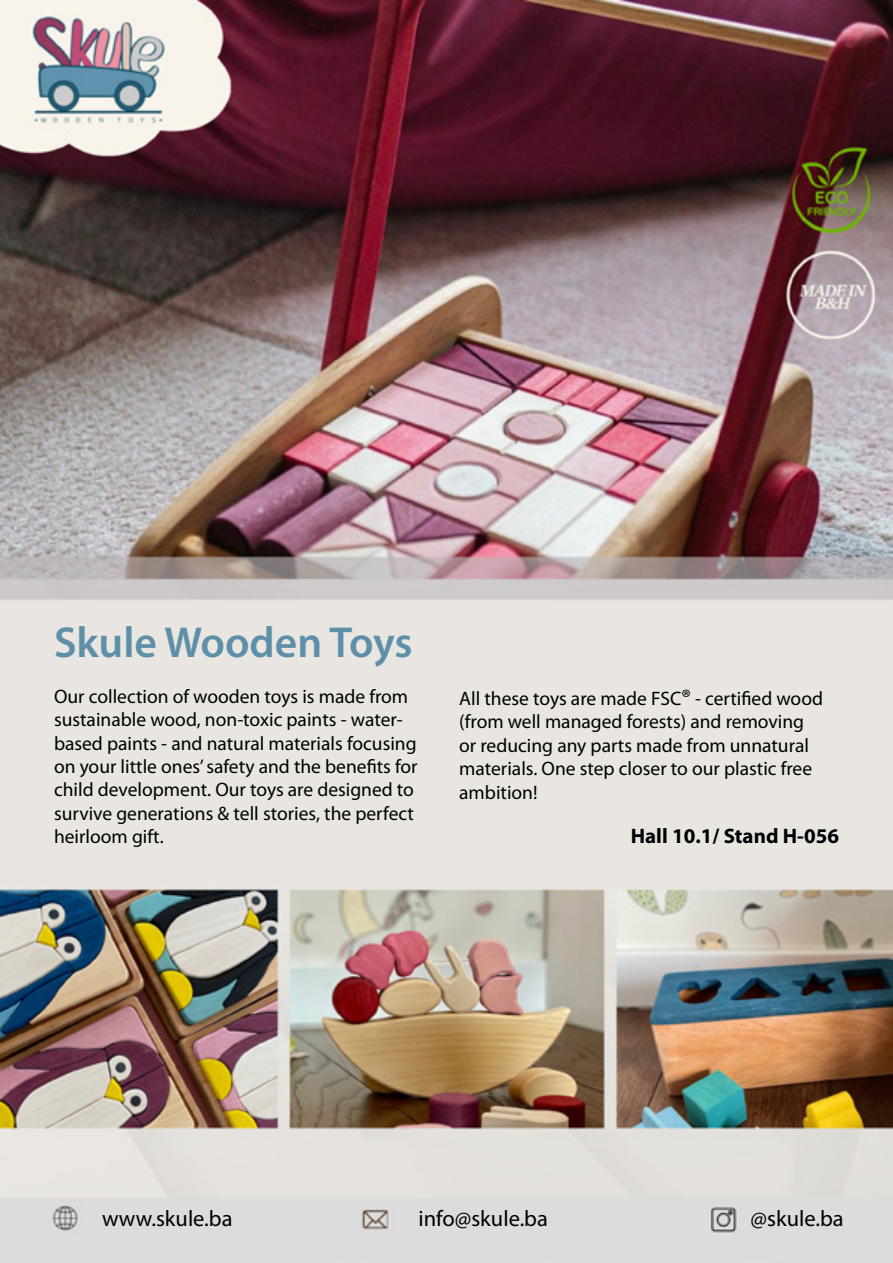
<style>
.page{position:relative;width:893px;height:1263px;background:#fff}
.page>*{position:absolute;margin:0;border:0;box-sizing:border-box;transform-origin:0 0}
.t1{font:600 43.5px "Myriad Pro";color:#5e8fa9}
.t2{font:22.5px "Myriad Pro";color:#000}
.t3{font:700 21px "Myriad Pro";color:#000}
.t4{font:19.5px/23.4px "Myriad Pro";color:#000}
.s1{font-size:22.5px}
</style>
<div class="page">
<img style="left:0;top:0;width:893px;height:1263px">
<h1 class="t1" style="left:54px;top:615px;width:360px">Skule Wooden Toys</h1>
<p class="t4" style="left:54px;top:684px;width:365px">Our collection of wooden toys is made from sustainable wood, non-toxic paints - water&shy;based paints - and natural materials focusing on your little ones’ safety and the benefits for child development. Our toys are designed to survive generations &amp; tell stories, the perfect heirloom gift.</p>
<p class="t4" style="left:459px;top:686px;width:365px">All these toys are made FSC<span class="s1">®</span> - certified wood (from well managed forests) and removing or reducing any parts made from unnatural materials. One step closer to our plastic free ambition!</p>
<p class="t3" style="left:631px;top:822px;width:210px">Hall 10.1/ Stand H-056</p>
<p class="t2" style="left:102px;top:1204px;width:132px">www.skule.ba</p>
<p class="t2" style="left:418px;top:1204px;width:131px">info@skule.ba</p>
<p class="t2" style="left:750px;top:1204px;width:95px">@skule.ba</p>
</div>
